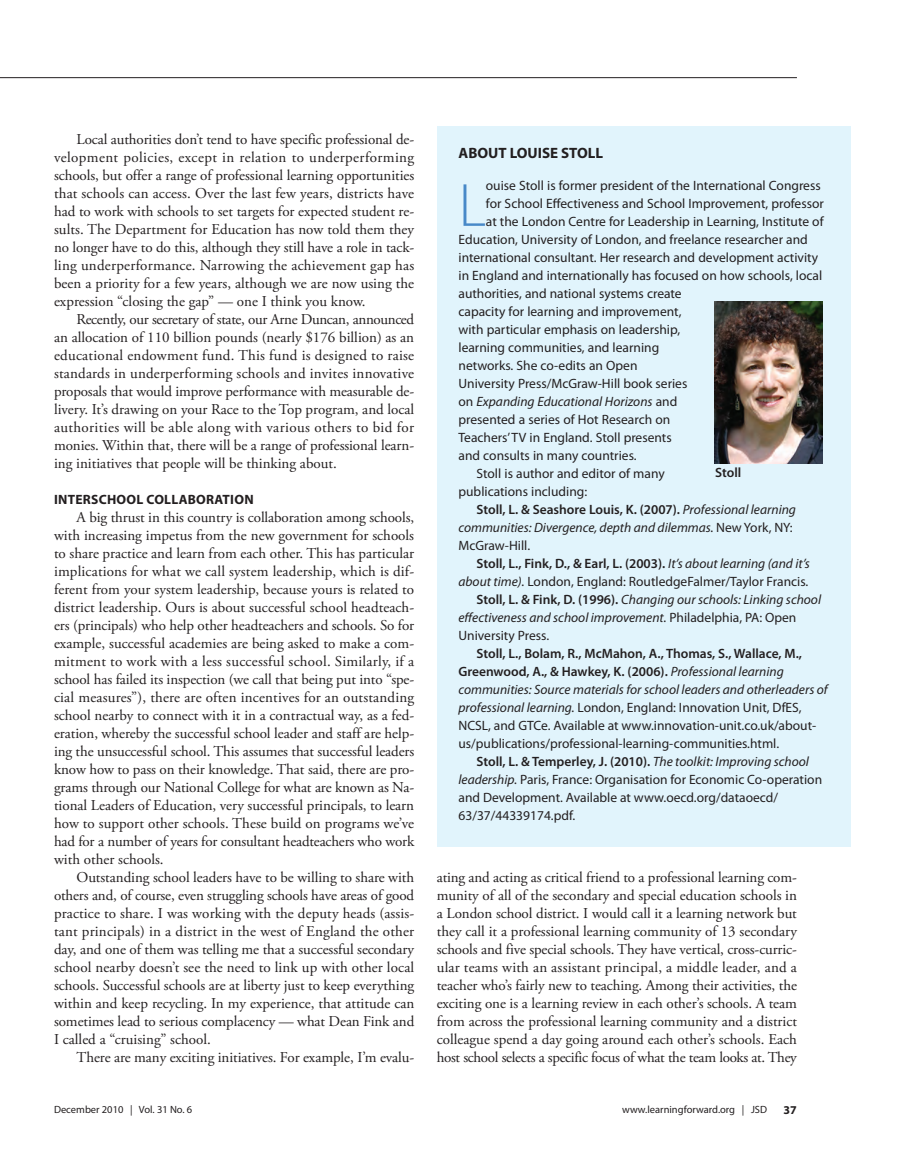
<style>
.page{position:relative;width:905px;height:1175px;background:#fff}
.page>*{position:absolute;margin:0;border:0;box-sizing:border-box;transform-origin:0 0}
.t1{font:300 61.5px "Myriad Pro";color:#4889c8}
.t2{font:15px/18px "Adobe Garamond Pro";letter-spacing:-.005em;color:#231f20;text-align:justify}
.t3{font:700 15px "Myriad Pro";color:#231f20}
.t4{font:13.5px/18px "Myriad Pro";color:#231f20}
.t5{font:italic 13.5px "Myriad Pro";color:#231f20}
.t6{font:600 13.5px "Myriad Pro";color:#231f20}
.t7{font:700 13.5px "Myriad Pro";letter-spacing:.02em;color:#231f20}
.t8{font:700 12px "Myriad Pro";color:#231f20}
.t9{font:10.5px "Myriad Pro";color:#231f20}
.s1{font-style:normal}
.s2{font-weight:400;font-style:italic}
.s3{font-style:italic}
.s4{font-weight:600;font-style:normal}
.s5{font-weight:600}
</style>
<div class="page">
<hr style="left:0;top:77px;width:797px;height:1px;background:#231f20">
<div style="left:437px;top:126px;width:413px;height:720px;background:#e1f4fc"></div>
<img style="left:714px;top:302px;width:108px;height:162px">
<p class="t2" style="left:54px;top:132px;width:362px;text-indent:22px">Local authorities don’t tend to have specific professional de&shy;velopment policies, except in relation to underperforming schools, but offer a range of professional learning opportunities that schools can access. Over the last few years, districts have had to work with schools to set targets for expected student re&shy;sults. The Department for Education has now told them they no longer have to do this, although they still have a role in tack&shy;ling underperformance. Narrowing the achievement gap has been a priority for a few years, although we are now using the expression “closing the gap” — one I think you know.</p>
<p class="t2" style="left:54px;top:312px;width:362px;text-indent:22px">Recently, our secretary of state, our Arne Duncan, announced an allocation of 110 billion pounds (nearly $176 billion) as an educational endowment fund. This fund is designed to raise standards in underperforming schools and invites innovative proposals that would improve performance with measurable de&shy;livery. It’s drawing on your Race to the Top program, and local authorities will be able along with various others to bid for monies. Within that, there will be a range of professional learn&shy;ing initiatives that people will be thinking about.</p>
<p class="t7" style="left:54px;top:494px;width:201px">INTERSCHOOL COLLABORATION</p>
<p class="t2" style="left:54px;top:510px;width:362px;text-indent:22px">A big thrust in this country is collaboration among schools, with increasing impetus from the new government for schools to share practice and learn from each other. This has particular implications for what we call system leadership, which is dif&shy;ferent from your system leadership, because yours is related to district leadership. Ours is about successful school headteach&shy;ers (principals) who help other headteachers and schools. So for example, successful academies are being asked to make a com&shy;mitment to work with a less successful school. Similarly, if a school has failed its inspection (we call that being put into “spe&shy;cial measures”), there are often incentives for an outstanding school nearby to connect with it in a contractual way, as a fed&shy;eration, whereby the successful school leader and staff are help&shy;ing the unsuccessful school. This assumes that successful leaders know how to pass on their knowledge. That said, there are pro&shy;grams through our National College for what are known as Na&shy;tional Leaders of Education, very successful principals, to learn how to support other schools. These build on programs we’ve had for a number of years for consultant headteachers who work with other schools.</p>
<p class="t2" style="left:54px;top:870px;width:362px;text-indent:22px">Outstanding school leaders have to be willing to share with others and, of course, even struggling schools have areas of good practice to share. I was working with the deputy heads (assis&shy;tant principals) in a district in the west of England the other day, and one of them was telling me that a successful secondary school nearby doesn’t see the need to link up with other local schools. Successful schools are at liberty just to keep everything within and keep recycling. In my experience, that attitude can sometimes lead to serious complacency — what Dean Fink and I called a “cruising” school.</p>
<p class="t2" style="left:77px;top:1050px;width:339px">There are many exciting initiatives. For example, I’m evalu-</p>
<p class="t3" style="left:458px;top:148px;width:146px">ABOUT LOUISE STOLL</p>
<h1 class="t1" style="left:458px;top:182px;width:29px">L</h1>
<p class="t4" style="left:486px;top:177px;width:336px">ouise Stoll is former president of the International Congress</p>
<p class="t4" style="left:486px;top:195px;width:339px">for School effectiveness and School Improvement, professor</p>
<p class="t4" style="left:486px;top:213px;width:340px">at the London Centre for Leadership in Learning, Institute of</p>
<p class="t4" style="left:458px;top:231px;width:351px">education, university of London, and freelance researcher and</p>
<p class="t4" style="left:458px;top:249px;width:361px">international consultant. her research and development activity</p>
<p class="t4" style="left:458px;top:267px;width:365px">in england and internationally has focused on how schools, local</p>
<p class="t4" style="left:458px;top:285px;width:225px">authorities, and national systems create</p>
<p class="t4" style="left:458px;top:303px;width:224px">capacity for learning and improvement,</p>
<p class="t4" style="left:458px;top:321px;width:223px">with particular emphasis on leadership,</p>
<p class="t4" style="left:458px;top:339px;width:202px">learning communities, and learning</p>
<p class="t4" style="left:458px;top:357px;width:180px">networks. She co-edits an Open</p>
<p class="t4" style="left:458px;top:375px;width:230px">university Press/Mcgraw-hill book series</p>
<p class="t5" style="left:458px;top:396px;width:220px"><span class="s1">on</span> Expanding Educational Horizons <span class="s1">and</span></p>
<p class="t4" style="left:458px;top:411px;width:213px">presented a series of hot research on</p>
<p class="t4" style="left:458px;top:429px;width:215px">Teachers’TV in england. Stoll presents</p>
<p class="t4" style="left:458px;top:447px;width:180px">and consults in many countries.</p>
<p class="t4" style="left:476px;top:465px;width:190px">Stoll is author and editor of many</p>
<p class="t4" style="left:458px;top:483px;width:130px">publications including:</p>
<p class="t6" style="left:476px;top:504px;width:321px">Stoll, L. &amp; Seashore Louis, K. (2007). <span class="s2">Professional learning</span></p>
<p class="t5" style="left:458px;top:522px;width:336px">communities: Divergence, depth and dilemmas. <span class="s1">New York, NY:</span></p>
<p class="t4" style="left:458px;top:537px;width:73px">Mcgraw-hill.</p>
<p class="t6" style="left:476px;top:558px;width:335px">Stoll, L., Fink, D., &amp; Earl, L. (2003). <span class="s2">It’s about learning (and it’s</span></p>
<p class="t4" style="left:458px;top:573px;width:351px"><span class="s3">about time).</span> London, england: routledgefalmer/Taylor francis.</p>
<p class="t5" style="left:476px;top:594px;width:346px"><span class="s4">Stoll, L. &amp; Fink, D. (1996).</span> Changing our schools: Linking school</p>
<p class="t5" style="left:458px;top:612px;width:339px">effectiveness and school improvement. <span class="s1">Philadelphia, PA: Open</span></p>
<p class="t4" style="left:458px;top:627px;width:92px">university Press.</p>
<p class="t4" style="left:458px;top:645px;width:371px;text-indent:18px"><span class="s5">Stoll, L., Bolam, R., McMahon, A., Thomas, S., Wallace, M., Greenwood, A., &amp; Hawkey, K. (2006).</span> <span class="s3">Professional learning communities: Source materials for school leaders and otherleaders of professional learning.</span> London, england: Innovation unit, DfeS, NCSL, and gTCe. Available at www.innovation-unit.co.uk/about&shy;us/publications/professional-learning-communities.html.</p>
<p class="t4" style="left:458px;top:753px;width:365px;text-indent:18px"><span class="s5">Stoll, L. &amp; Temperley, J. (2010).</span> <span class="s3">The toolkit: Improving school leadership.</span> Paris, france: Organisation for economic Co-operation and Development. Available at www.oecd.org/dataoecd/ 63/37/44339174.pdf.</p>
<p class="t6" style="left:715px;top:467px;width:28px">Stoll</p>
<p class="t2" style="left:437px;top:870px;width:362px">ating and acting as critical friend to a professional learning com&shy;munity of all of the secondary and special education schools in a London school district. I would call it a learning network but they call it a professional learning community of 13 secondary schools and five special schools. They have vertical, cross-curric&shy;ular teams with an assistant principal, a middle leader, and a teacher who’s fairly new to teaching. Among their activities, the exciting one is a learning review in each other’s schools. A team from across the professional learning community and a district colleague spend a day going around each other’s schools. Each host school selects a specific focus of what the team looks at. They</p>
<p class="t9" style="left:54px;top:1105px;width:140px">December 2010 | Vol. 31 No. 6</p>
<p class="t9" style="left:622px;top:1105px;width:146px">www.learningforward.org | JSD</p>
<p class="t8" style="left:783px;top:1105px;width:15px">37</p>
</div>
